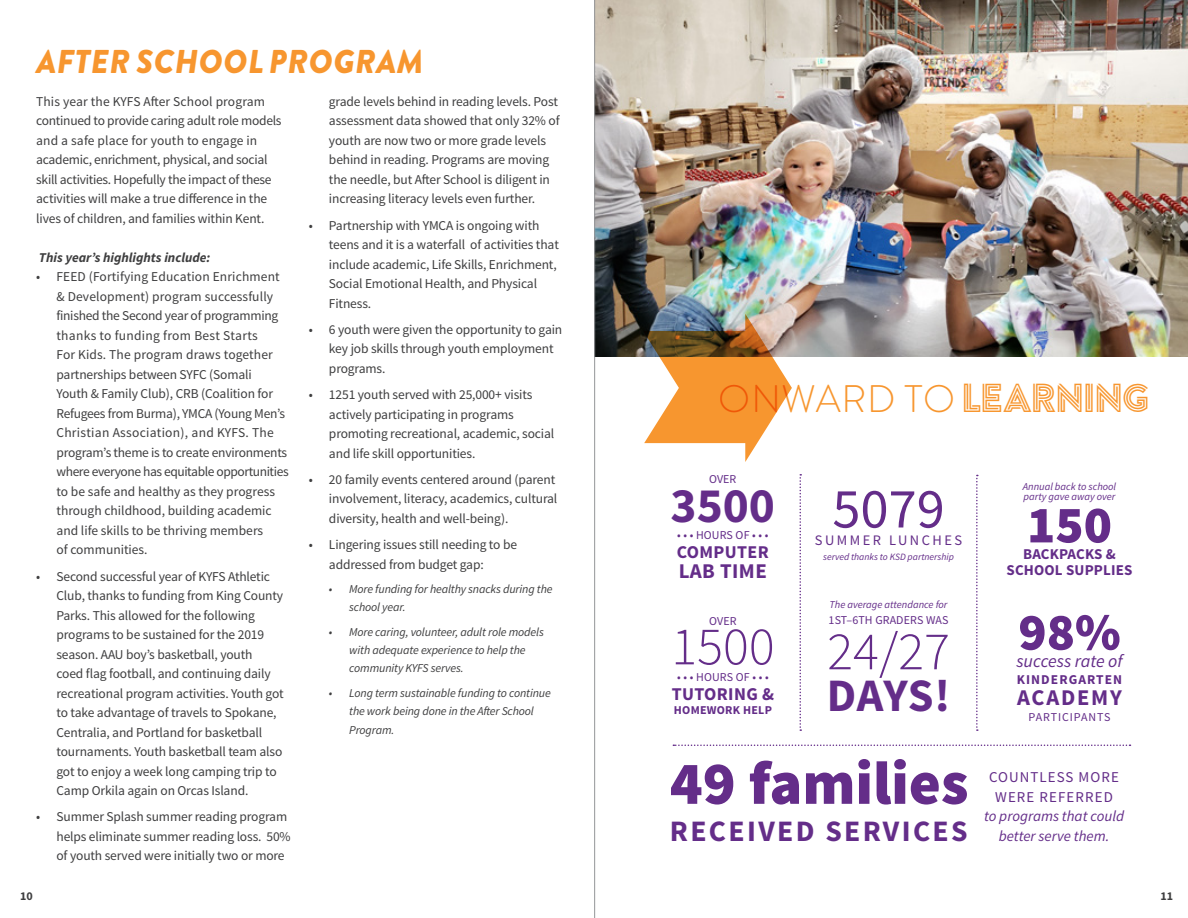
<style>
.page{position:relative;width:1188px;height:918px;background:#fff}
.page>*{position:absolute;margin:0;border:0;box-sizing:border-box;transform-origin:0 0}
.t1{font:900 61.05px "Source Sans Pro";color:#642d89}
.t2{font:56.55px "Source Sans Pro";color:#642d89}
.t3{font:300 54px "Source Sans Pro";color:#642d89}
.t4{font:900 52.5px "Source Sans Pro";color:#642d89}
.t5{font:700 49.5px "Source Sans Pro";color:#642d89}
.t6{font:700 46.5px "Source Sans Pro";color:#642d89}
.t7{font:300 38.4px "Brandon Grotesque";letter-spacing:.02em;color:#f7962f}
.t8{font:italic 900 33px "Brandon Grotesque";letter-spacing:.02em;color:#f7962f}
.t9{font:700 29.7px "Source Sans Pro";letter-spacing:.08em;color:#642d89}
.t10{font:700 22.5px "Source Sans Pro";letter-spacing:.08em;color:#642d89}
.t11{font:700 21px "Source Sans Pro";letter-spacing:.02em;color:#642d89}
.t12{font:700 18px "Source Sans Pro";letter-spacing:.02em;color:#642d89}
.t13{font:italic 18px "Source Sans Pro";color:#642d89}
.t14{font:italic 15px/19.5px "Source Sans Pro";color:#642d89;text-align:center}
.t15{font:15px/19.5px "Source Sans Pro";letter-spacing:.07em;color:#642d89;text-align:center}
.t16{font:700 15px/16.5px "Source Sans Pro";letter-spacing:.01em;color:#642d89;text-align:center}
.t17{font:14.55px "Source Sans Pro";letter-spacing:.17em;color:#642d89}
.t18{font:13.5px/19.5px "Source Sans Pro";letter-spacing:-.01em;color:#3e3e3f}
.t19{font:italic 700 13.5px "Source Sans Pro";color:#3e3e3f}
.t20{font:700 13.5px "Source Sans Pro";letter-spacing:.08em;color:#642d89}
.t21{font:italic 12px/18px "Source Sans Pro";letter-spacing:-.01em;color:#3e3e3f}
.t22{font:12px "Source Sans Pro";letter-spacing:.01em;color:#642d89}
.t23{font:12px "Source Sans Pro";letter-spacing:.08em;color:#642d89}
.t24{font:700 12px "Source Sans Pro";letter-spacing:.02em;color:#642d89}
.t25{font:700 12px "Source Sans Pro";color:#3e3e3f}
.t26{font:italic 10.5px/10.5px "Source Sans Pro";color:#642d89}
.t27{font:italic 9.75px "Source Sans Pro";color:#642d89}
.s1{font-family:"Argon";font-weight:400;font-size:40.5px}
</style>
<div class="page">
<img style="left:595px;top:0;width:593px;height:356px">
<svg style="left:800px;top:474px;width:1px;height:257px"></svg>
<svg style="left:976px;top:475px;width:2px;height:256px"></svg>
<svg style="left:673px;top:745px;width:458px;height:1px"></svg>
<svg style="left:643px;top:314px;width:149px;height:148px"></svg>
<hr style="left:594px;top:0;width:1px;height:918px;background:#939598">
<p class="t8" style="left:36px;top:38px;width:389px">AFTER SCHOOL PROGRAM</p>
<p class="t18" style="left:36px;top:92px;width:247px">This year the KYFS After School program continued to provide caring adult role models and a safe place for youth to engage in academic, enrichment, physical, and social skill activities. Hopefully the impact of these activities will make a true difference in the lives of children, and families within Kent.</p>
<p class="t19" style="left:39px;top:249px;width:173px">This year’s highlights include:</p>
<p class="t18" style="left:56px;top:267px;width:234px;text-indent:-20px">• FEED (Fortifying Education Enrichment &amp; Development) program successfully finished the Second year of programming thanks to funding from Best Starts<br>For Kids. The program draws together partnerships between SYFC (Somali<br>Youth &amp; Family Club), CRB (Coalition for Refugees from Burma), YMCA (Young Men’s Christian Association), and KYFS. The program’s theme is to create environments where everyone has equitable opportunities to be safe and healthy as they progress through childhood, building academic and life skills to be thriving members<br>of communities.</p>
<p class="t18" style="left:56px;top:567px;width:229px;text-indent:-20px">• Second successful year of KYFS Athletic Club, thanks to funding from King County Parks. This allowed for the following programs to be sustained for the 2019 season. AAU boy’s basketball, youth<br>coed flag football, and continuing daily recreational program activities. Youth got to take advantage of travels to Spokane, Centralia, and Portland for basketball tournaments. Youth basketball team also got to enjoy a week long camping trip to Camp Orkila again on Orcas Island.</p>
<p class="t18" style="left:56px;top:807px;width:236px;text-indent:-20px">• Summer Splash summer reading program helps eliminate summer reading loss. 50% of youth served were initially two or more</p>
<p class="t25" style="left:20px;top:888px;width:14px">10</p>
<p class="t18" style="left:329px;top:92px;width:232px">grade levels behind in reading levels. Post assessment data showed that only 32% of youth are now two or more grade levels behind in reading. Programs are moving the needle, but After School is diligent in increasing literacy levels even further.</p>
<p class="t18" style="left:329px;top:216px;width:231px;text-indent:-20px">• Partnership with YMCA is ongoing with teens and it is a waterfall of activities that include academic, Life Skills, Enrichment, Social Emotional Health, and Physical Fitness.</p>
<p class="t18" style="left:329px;top:320px;width:235px;text-indent:-20px">• 6 youth were given the opportunity to gain key job skills through youth employment programs.</p>
<p class="t18" style="left:329px;top:385px;width:227px;text-indent:-20px">• 1251 youth served with 25,000+ visits actively participating in programs promoting recreational, academic, social and life skill opportunities.</p>
<p class="t18" style="left:329px;top:470px;width:230px;text-indent:-20px">• 20 family events centered around (parent involvement, literacy, academics, cultural diversity, health and well-being).</p>
<p class="t18" style="left:329px;top:535px;width:190px;text-indent:-20px">• Lingering issues still needing to be addressed from budget gap:</p>
<p class="t21" style="left:349px;top:580px;width:205px;text-indent:-20px">• More funding for healthy snacks during the school year.</p>
<p class="t21" style="left:349px;top:623px;width:196px;text-indent:-20px">• More caring, volunteer, adult role models with adequate experience to help the community KYFS serves.</p>
<p class="t21" style="left:329px;top:684px;width:223px;text-align:center">• Long term sustainable funding to continue the work being done in the After School</p>
<p class="t21" style="left:349px;top:721px;width:47px">Program.</p>
<h3 class="t7" style="left:719px;top:373px;width:433px">ONWARD TO <span class="s1">LEARNING</span></h3>
<p class="t22" style="left:709px;top:472px;width:29px">OVER</p>
<p class="t5" style="left:671px;top:474px;width:106px">3500</p>
<p class="t22" style="left:677px;top:527px;width:93px">• • • HOURS OF • • •</p>
<p class="t12" style="left:677px;top:541px;width:93px">COMPUTER</p>
<p class="t11" style="left:679px;top:557px;width:90px">LAB TIME</p>
<p class="t22" style="left:709px;top:614px;width:29px">OVER</p>
<p class="t3" style="left:671px;top:614px;width:105px">1500</p>
<p class="t22" style="left:677px;top:669px;width:93px">• • • HOURS OF • • •</p>
<p class="t12" style="left:672px;top:683px;width:104px">TUTORING &amp;</p>
<p class="t24" style="left:674px;top:702px;width:100px">HOMEWORK HELP</p>
<p class="t2" style="left:832px;top:474px;width:114px">5079</p>
<p class="t17" style="left:815px;top:531px;width:149px">SUMMER LUNCHES</p>
<p class="t27" style="left:823px;top:551px;width:132px">served thanks to KSD partnership</p>
<p class="t26" style="left:830px;top:599px;width:119px">The average attendance for</p>
<p class="t22" style="left:829px;top:613px;width:121px">1ST–6TH GRADERS WAS</p>
<p class="t3" style="left:827px;top:619px;width:124px">24/27</p>
<p class="t6" style="left:827px;top:666px;width:125px">DAYS!</p>
<p class="t1" style="left:670px;top:744px;width:300px">49 families</p>
<p class="t9" style="left:670px;top:812px;width:299px">RECEIVED SERVICES</p>
<p class="t26" style="left:1023px;top:481px;width:95px">Annual back to school party gave away over</p>
<p class="t4" style="left:1027px;top:491px;width:87px">150</p>
<p class="t16" style="left:1007px;top:546px;width:127px">BACKPACKS &amp;<br>SCHOOL SUPPLIES</p>
<p class="t4" style="left:1018px;top:598px;width:104px">98%</p>
<p class="t20" style="left:1017px;top:671px;width:107px">KINDERGARTEN</p>
<p class="t10" style="left:1017px;top:683px;width:106px">ACADEMY</p>
<p class="t23" style="left:1029px;top:710px;width:83px">PARTICIPANTS</p>
<p class="t13" style="left:1016px;top:650px;width:108px">success rate of</p>
<p class="t15" style="left:989px;top:768px;width:131px">COUNTLESS MORE<br>WERE REFERRED</p>
<p class="t14" style="left:984px;top:807px;width:142px">to programs that could better serve them.</p>
<p class="t25" style="left:1160px;top:888px;width:14px">11</p>
</div>
